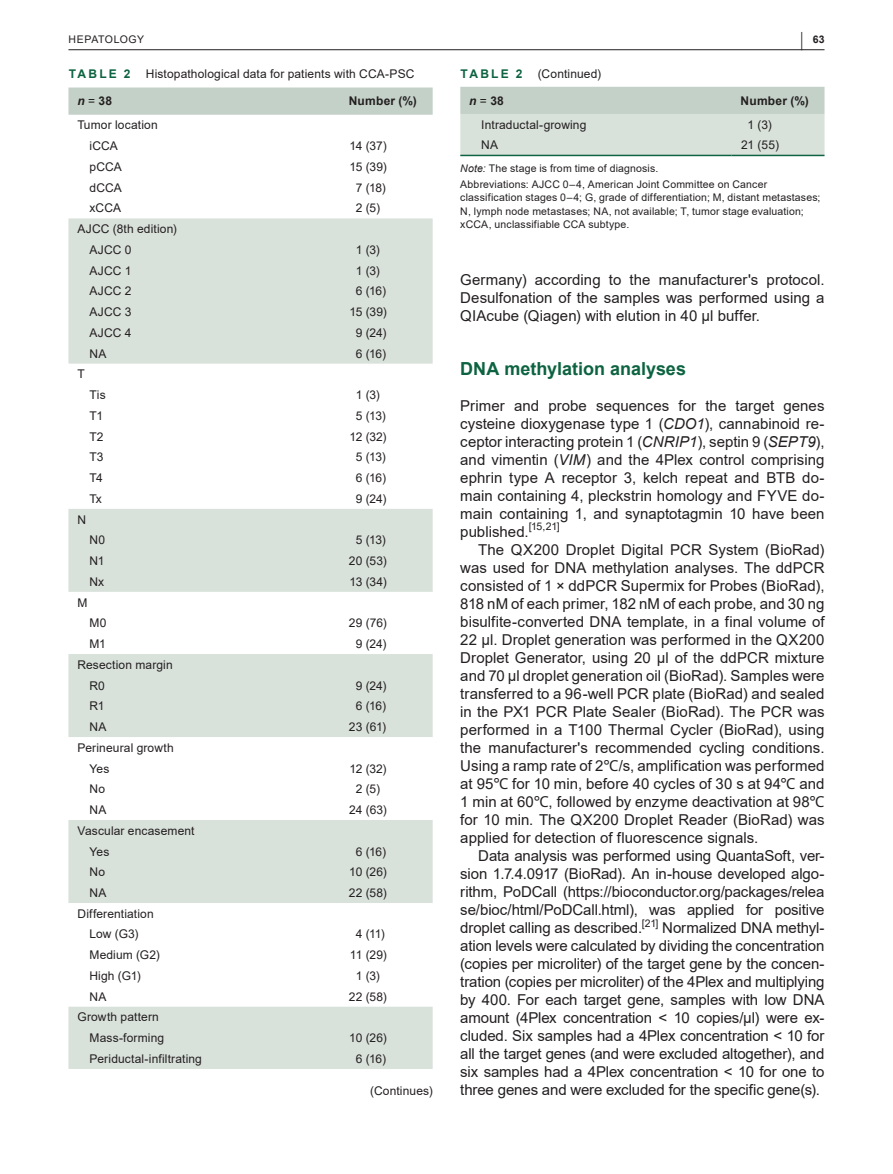
<style>
.page{position:relative;width:893px;height:1174px;background:#fff}
.page>*{position:absolute;margin:0;border:0;box-sizing:border-box;transform-origin:0 0}
.t1{font:700 19.5px "Arial";color:#231f20;scale:.38 1}
.t2{font:700 18px "Arial";color:#0d6341}
.t3{font:15px/18px "Arial";color:#231f20;text-align:justify}
.t4{font:12px/20.7px "Arial";letter-spacing:.01em;color:#231f20}
.t5{font:700 12px "Arial";letter-spacing:.02em;color:#231f20}
.t6{font:700 12px "Arial";letter-spacing:.185em;color:#0d6341}
.t7{font:10.5px/13.5px "Arial";letter-spacing:.015em;color:#231f20}
.t8{font:700 10.5px "Arial";color:#231f20}
.s1{font-style:italic}
.s2{font-weight:400}
.s3{font-family:"Noto Sans"}
</style>
<div class="page">
<hr style="left:68px;top:49px;width:756px;height:1px;background:#231f20">
<svg style="left:68px;top:87px;width:365px;height:28px;background:#c5d2c9"></svg>
<svg style="left:68px;top:218px;width:365px;height:851px;fill:#d9e1db"></svg>
<svg style="left:460px;top:87px;width:364px;height:68px;background:#cfdad2"></svg>
<hr style="left:460px;top:155px;width:272px;height:1px;background:#0d6341">
<hr style="left:732px;top:155px;width:92px;height:1px;background:#0d6341">
<h1 class="t1" style="left:801px;top:25px;width:7px">|</h1>
<p class="t7" style="left:69px;top:32px;width:77px">HEPATOLOGY</p>
<p class="t8" style="left:813px;top:32px;width:13px">63</p>
<p class="t6" style="left:69px;top:65px;width:63px">TABLE 2</p>
<p class="t4" style="left:146px;top:63px;width:270px">Histopathological data for patients with CCA-PSC</p>
<p class="t5" style="left:77px;top:93px;width:36px"><span class="s1">n</span><span class="s2">=</span>38</p>
<p class="t5" style="left:349px;top:93px;width:70px">Number (%)</p>
<p class="t4" style="left:89px;top:115px;width:70px;text-indent:-12px">Tumor location iCCA</p>
<p class="t4" style="left:349px;top:136px;width:39px">14 (37)</p>
<p class="t4" style="left:89px;top:156px;width:34px">pCCA</p>
<p class="t4" style="left:349px;top:156px;width:39px">15 (39)</p>
<p class="t4" style="left:89px;top:177px;width:34px">dCCA</p>
<p class="t4" style="left:356px;top:177px;width:32px">7 (18)</p>
<p class="t4" style="left:89px;top:198px;width:33px">xCCA</p>
<p class="t4" style="left:356px;top:198px;width:26px">2 (5)</p>
<p class="t4" style="left:89px;top:218px;width:89px;text-indent:-12px">AJCC (8th edition)<br>AJCC 0</p>
<p class="t4" style="left:356px;top:239px;width:26px">1 (3)</p>
<p class="t4" style="left:89px;top:260px;width:44px">AJCC 1</p>
<p class="t4" style="left:356px;top:260px;width:26px">1 (3)</p>
<p class="t4" style="left:89px;top:281px;width:44px">AJCC 2</p>
<p class="t4" style="left:356px;top:281px;width:32px">6 (16)</p>
<p class="t4" style="left:89px;top:301px;width:44px">AJCC 3</p>
<p class="t4" style="left:349px;top:301px;width:39px">15 (39)</p>
<p class="t4" style="left:89px;top:322px;width:44px">AJCC 4</p>
<p class="t4" style="left:356px;top:322px;width:32px">9 (24)</p>
<p class="t4" style="left:89px;top:343px;width:18px">NA</p>
<p class="t4" style="left:356px;top:343px;width:32px">6 (16)</p>
<p class="t4" style="left:77px;top:364px;width:9px">T</p>
<p class="t4" style="left:89px;top:384px;width:18px">Tis</p>
<p class="t4" style="left:356px;top:384px;width:26px">1 (3)</p>
<p class="t4" style="left:89px;top:405px;width:15px">T1</p>
<p class="t4" style="left:356px;top:405px;width:32px">5 (13)</p>
<p class="t4" style="left:89px;top:426px;width:16px">T2</p>
<p class="t4" style="left:349px;top:426px;width:39px">12 (32)</p>
<p class="t4" style="left:89px;top:447px;width:16px">T3</p>
<p class="t4" style="left:356px;top:447px;width:32px">5 (13)</p>
<p class="t4" style="left:89px;top:467px;width:15px">T4</p>
<p class="t4" style="left:356px;top:467px;width:32px">6 (16)</p>
<p class="t4" style="left:89px;top:488px;width:14px">Tx</p>
<p class="t4" style="left:356px;top:488px;width:32px">9 (24)</p>
<p class="t4" style="left:77px;top:509px;width:10px">N</p>
<p class="t4" style="left:89px;top:529px;width:17px">N0</p>
<p class="t4" style="left:356px;top:529px;width:32px">5 (13)</p>
<p class="t4" style="left:89px;top:550px;width:17px">N1</p>
<p class="t4" style="left:349px;top:550px;width:40px">20 (53)</p>
<p class="t4" style="left:89px;top:571px;width:16px">Nx</p>
<p class="t4" style="left:349px;top:571px;width:39px">13 (34)</p>
<p class="t4" style="left:77px;top:592px;width:11px">M</p>
<p class="t4" style="left:89px;top:612px;width:19px">M0</p>
<p class="t4" style="left:349px;top:612px;width:40px">29 (76)</p>
<p class="t4" style="left:89px;top:633px;width:18px">M1</p>
<p class="t4" style="left:356px;top:633px;width:32px">9 (24)</p>
<p class="t4" style="left:89px;top:654px;width:85px;text-indent:-12px">Resection margin<br>R0</p>
<p class="t4" style="left:356px;top:675px;width:32px">9 (24)</p>
<p class="t4" style="left:89px;top:695px;width:17px">R1</p>
<p class="t4" style="left:356px;top:695px;width:32px">6 (16)</p>
<p class="t4" style="left:89px;top:716px;width:18px">NA</p>
<p class="t4" style="left:349px;top:716px;width:39px">23 (61)</p>
<p class="t4" style="left:89px;top:737px;width:86px;text-indent:-12px">Perineural growth<br>Yes</p>
<p class="t4" style="left:349px;top:758px;width:39px">12 (32)</p>
<p class="t4" style="left:89px;top:778px;width:17px">No</p>
<p class="t4" style="left:356px;top:778px;width:26px">2 (5)</p>
<p class="t4" style="left:89px;top:799px;width:18px">NA</p>
<p class="t4" style="left:349px;top:799px;width:39px">24 (63)</p>
<p class="t4" style="left:89px;top:820px;width:107px;text-indent:-12px">Vascular encasement<br>Yes</p>
<p class="t4" style="left:356px;top:841px;width:32px">6 (16)</p>
<p class="t4" style="left:89px;top:861px;width:17px">No</p>
<p class="t4" style="left:349px;top:861px;width:39px">10 (26)</p>
<p class="t4" style="left:89px;top:882px;width:18px">NA</p>
<p class="t4" style="left:349px;top:882px;width:40px">22 (58)</p>
<p class="t4" style="left:77px;top:903px;width:78px;text-align:center">Differentiation<br>Low (G3)</p>
<p class="t4" style="left:356px;top:923px;width:31px">4 (11)</p>
<p class="t4" style="left:89px;top:944px;width:72px">Medium (G2)</p>
<p class="t4" style="left:350px;top:944px;width:38px">11 (29)</p>
<p class="t4" style="left:89px;top:965px;width:53px">High (G1)</p>
<p class="t4" style="left:356px;top:965px;width:26px">1 (3)</p>
<p class="t4" style="left:89px;top:986px;width:18px">NA</p>
<p class="t4" style="left:349px;top:986px;width:40px">22 (58)</p>
<p class="t4" style="left:89px;top:1006px;width:76px;text-indent:-12px">Growth pattern<br>Mass-forming</p>
<p class="t4" style="left:349px;top:1027px;width:39px">10 (26)</p>
<p class="t4" style="left:89px;top:1048px;width:114px">Periductal-infiltrating</p>
<p class="t4" style="left:356px;top:1048px;width:32px">6 (16)</p>
<p class="t4" style="left:370px;top:1080px;width:64px">(Continues)</p>
<p class="t6" style="left:460px;top:65px;width:63px">TABLE 2</p>
<p class="t4" style="left:538px;top:63px;width:65px">(Continued)</p>
<p class="t5" style="left:469px;top:92px;width:36px"><span class="s1">n</span><span class="s2">=</span>38</p>
<p class="t5" style="left:741px;top:92px;width:70px">Number (%)</p>
<p class="t4" style="left:481px;top:114px;width:107px">Intraductal-growing</p>
<p class="t4" style="left:748px;top:114px;width:26px">1 (3)</p>
<p class="t4" style="left:481px;top:135px;width:18px">NA</p>
<p class="t4" style="left:741px;top:135px;width:39px">21 (55)</p>
<p class="t7" style="left:460px;top:160px;width:309px;line-height:15.8px"><span class="s1">Note:</span> The stage is from time of diagnosis.<br>Abbreviations: AJCC 0–4, American Joint Committee on Cancer</p>
<p class="t7" style="left:460px;top:191px;width:362px">classification stages 0–4; G, grade of differentiation; M, distant metastases;<br>N, lymph node metastases; NA, not available; T, tumor stage evaluation; xCCA, unclassifiable CCA subtype.</p>
<p class="t3" style="left:460px;top:271px;width:366px">Germany) according to the manufacturer's protocol.<br>Desulfonation of the samples was performed using a QIAcube (Qiagen) with elution in 40 µl buffer.</p>
<p class="t2" style="left:460px;top:356px;width:227px">DNA methylation analyses</p>
<p class="t3" style="left:460px;top:397px;width:366px">Primer and probe sequences for the target genes cysteine dioxygenase type 1 (<span class="s1">CDO1</span>), cannabinoid re&shy;ceptor interacting protein 1 (<span class="s1">CNRIP1</span>), septin 9 (<span class="s1">SEPT9</span>), and vimentin (<span class="s1">VIM</span>) and the 4Plex control comprising ephrin type A receptor 3, kelch repeat and BTB do&shy;main containing 4, pleckstrin homology and FYVE do&shy;main containing 1, and synaptotagmin 10 have been published.</p>
<p class="t7" style="left:529px;top:520px;width:32px">[15,21]</p>
<p class="t3" style="left:460px;top:541px;width:366px;text-indent:18px">The QX200 Droplet Digital PCR System (BioRad) was used for DNA methylation analyses. The ddPCR consisted of 1 × ddPCR Supermix for Probes (BioRad), 818 nM of each primer, 182 nM of each probe, and 30 ng bisulfite-converted DNA template, in a final volume of 22 µl. Droplet generation was performed in the QX200<br>Droplet Generator, using 20 µl of the ddPCR mixture and 70 µl droplet generation oil (BioRad). Samples were transferred to a 96-well PCR plate (BioRad) and sealed in the PX1 PCR Plate Sealer (BioRad). The PCR was performed in a T100 Thermal Cycler (BioRad), using the manufacturer's recommended cycling conditions.<br>Using a ramp rate of 2<span class="s3">℃</span>/s, amplification was performed at 95<span class="s3">℃</span> for 10 min, before 40 cycles of 30 s at 94<span class="s3">℃</span> and 1 min at 60<span class="s3">℃</span>, followed by enzyme deactivation at 98<span class="s3">℃ </span>for 10 min. The QX200 Droplet Reader (BioRad) was applied for detection of fluorescence signals.</p>
<p class="t3" style="left:460px;top:847px;width:366px;text-indent:18px">Data analysis was performed using QuantaSoft, ver&shy;sion 1.7.4.0917 (BioRad). An in-house developed algo&shy;rithm, PoDCall (https://bioconductor.org/packages/relea se/bioc/html/PoDCall.html), was applied for positive droplet calling as described.</p>
<p class="t7" style="left:642px;top:916px;width:18px">[21]</p>
<p class="t3" style="left:460px;top:919px;width:366px;text-indent:202px">Normalized DNA methyl&shy;ation levels were calculated by dividing the concentration (copies per microliter) of the target gene by the concen&shy;tration (copies per microliter) of the 4Plex and multiplying by 400. For each target gene, samples with low DNA amount (4Plex concentration &lt; 10 copies/µl) were ex&shy;cluded. Six samples had a 4Plex concentration &lt; 10 for all the target genes (and were excluded altogether), and six samples had a 4Plex concentration &lt; 10 for one to three genes and were excluded for the specific gene(s).</p>
</div>
